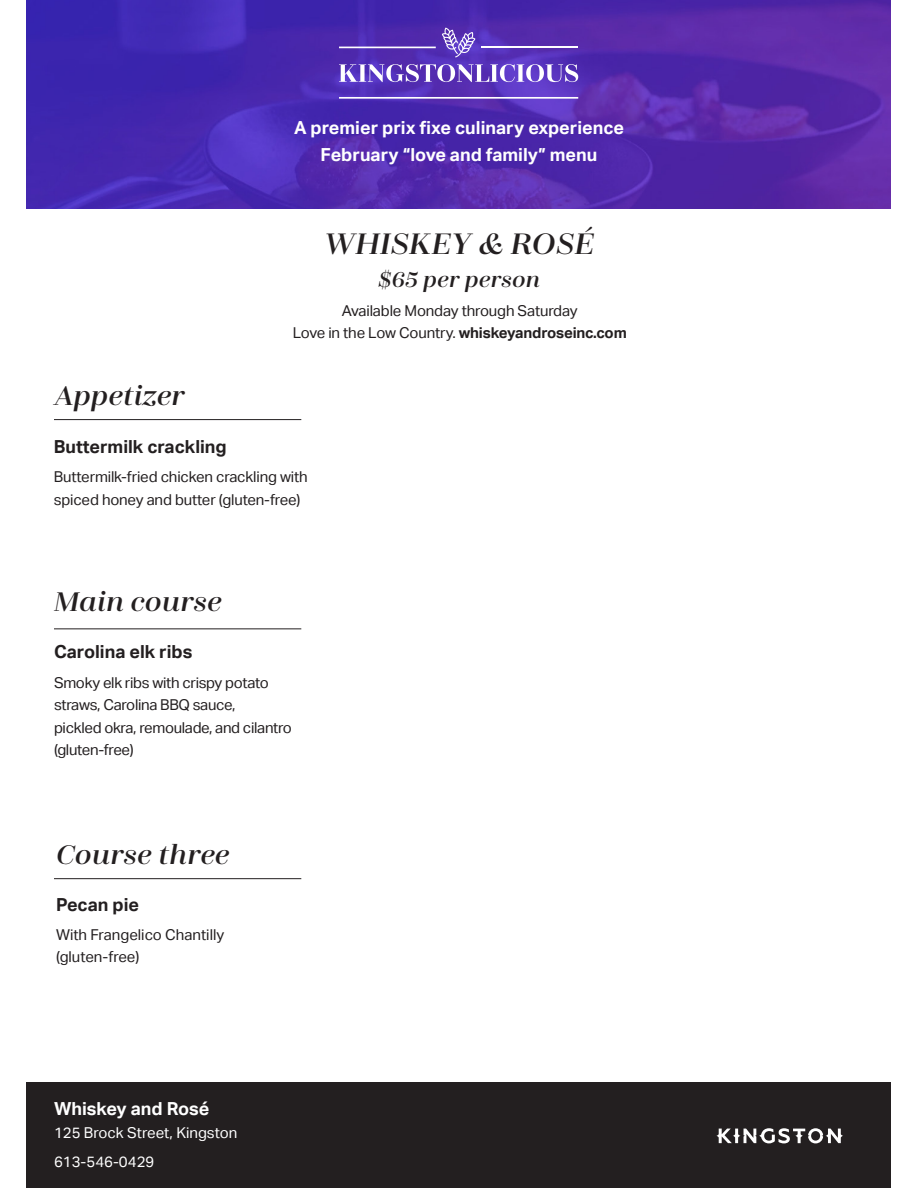
<style>
.page{position:relative;width:918px;height:1188px;background:#fff}
.page>*{position:absolute;margin:0;border:0;box-sizing:border-box;transform-origin:0 0}
.Section_Header{font:italic 600 33px "Zahrah";letter-spacing:.01em;color:#231f20}
.Section_Header-2{font:italic 600 30px "Zahrah";color:#231f20}
.Body_Copy{font:italic 600 30px "Zahrah";color:#231f20}
.Section_Header-3{font:italic 600 24px "Zahrah";color:#231f20}
.Body_Copy-2{font:700 18px/27px "Aktiv Grotesk";color:#fff;text-align:center}
.Body_Copy-3{font:700 18px "Aktiv Grotesk";color:#231f20}
.Body_Copy-4{font:15px/22.5px "Aktiv Grotesk";letter-spacing:-.015em;color:#231f20}
.Section_Header-4{font:700 15px "Aktiv Grotesk";letter-spacing:-.01em;color:#231f20}
.Body_Copy-5{font:15px "Aktiv Grotesk";color:#fff}
.s1{font-weight:400}
</style>
<div class="page">
<img style="left:26px;top:0;width:865px;height:208px">
<hr style="left:339px;top:47px;width:97px;height:1px;background:#fff">
<hr style="left:481px;top:47px;width:97px;height:1px;background:#fff">
<hr style="left:339px;top:97px;width:239px;height:2px;background:#fff">
<svg style="left:339px;top:64px;width:239px;height:18px"></svg>
<svg style="left:442px;top:28px;width:33px;height:29px"></svg>
<div style="left:26px;top:1082px;width:865px;height:106px;background:#231f20"></div>
<hr style="left:54px;top:419px;width:247px;height:1px;background:#231f20">
<hr style="left:54px;top:628px;width:247px;height:1px;background:#231f20">
<hr style="left:54px;top:878px;width:247px;height:1px;background:#231f20">
<svg style="left:716px;top:1128px;width:127px;height:15px"></svg>
<p class="Body_Copy-2" style="left:294px;top:115px;width:331px">A premier prix fixe culinary experience<br>February “love and family” menu</p>
<h2 class="Section_Header" style="left:324px;top:225px;width:271px">WHISKEY &amp; ROSÉ</h2>
<h2 class="Section_Header-3" style="left:378px;top:266px;width:163px">$65 per person</h2>
<p class="Body_Copy-4" style="left:342px;top:299px;width:237px">Available Monday through Saturday</p>
<h2 class="Section_Header-4" style="left:293px;top:324px;width:336px"><span class="s1">Love in the Low Country.</span> whiskeyandroseinc.com</h2>
<h2 class="Section_Header-2" style="left:54px;top:379px;width:132px">Appetizer</h2>
<p class="Body_Copy-3" style="left:54px;top:436px;width:174px">Buttermilk crackling</p>
<p class="Body_Copy-4" style="left:54px;top:466px;width:255px">Buttermilk-fried chicken crackling with spiced honey and butter (gluten-free)</p>
<h2 class="Section_Header-2" style="left:54px;top:585px;width:169px">Main course</h2>
<p class="Body_Copy-3" style="left:54px;top:642px;width:140px">Carolina elk ribs</p>
<p class="Body_Copy-4" style="left:54px;top:671px;width:239px">Smoky elk ribs with crispy potato straws, Carolina BBQ sauce,<br>pickled okra, remoulade, and cilantro (gluten-free)</p>
<p class="Body_Copy" style="left:56px;top:837px;width:175px">Course three</p>
<p class="Body_Copy-3" style="left:56px;top:894px;width:85px">Pecan pie</p>
<p class="Body_Copy-4" style="left:56px;top:924px;width:170px">With Frangelico Chantilly (gluten-free)</p>
<p class="Body_Copy-2" style="left:54px;top:1096px;width:157px">Whiskey and Rosé</p>
<p class="Body_Copy-5" style="left:54px;top:1124px;width:185px">125 Brock Street, Kingston</p>
<p class="Body_Copy-5" style="left:54px;top:1153px;width:102px">613-546-0429</p>
</div>
